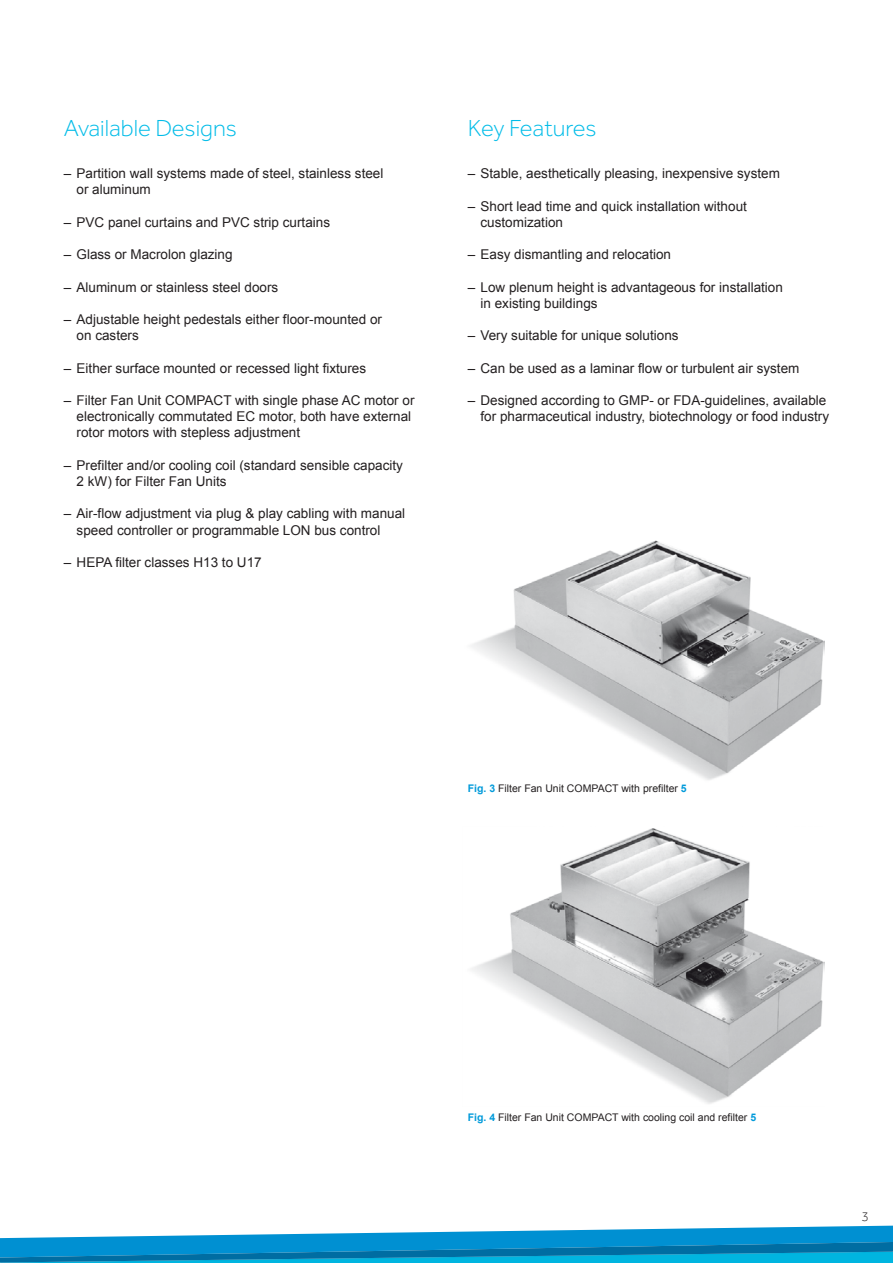
<style>
.page{position:relative;width:893px;height:1263px;background:#fff}
.page>*{position:absolute;margin:0;border:0;box-sizing:border-box;transform-origin:0 0}
.t1{font:300 24px "Effra Corp";color:#02bce8}
.t2{font:13.5px/16.2px "Arial";color:#231f20}
.t3{font:300 13.5px "Effra Corp";color:#231f20}
.t4{font:10.5px "Arial";color:#231f20}
.s1{font-weight:700;color:#009ada}
</style>
<div class="page">
<svg style="left:0;top:1225px;width:893px;height:38px"></svg>
<img style="left:472px;top:828px;width:353px;height:276px">
<img style="left:471px;top:540px;width:353px;height:240px">
<h1 class="t1" style="left:64px;top:115px;width:175px">Available Designs</h1>
<p class="t2" style="left:77px;top:166px;width:308px;text-indent:-13px">– Partition wall systems made of steel, stainless steel or aluminum</p>
<p class="t2" style="left:64px;top:214px;width:268px">– PVC panel curtains and PVC strip curtains</p>
<p class="t2" style="left:64px;top:247px;width:170px">– Glass or Macrolon glazing</p>
<p class="t2" style="left:64px;top:279px;width:216px">– Aluminum or stainless steel doors</p>
<p class="t2" style="left:77px;top:311px;width:307px;text-indent:-13px">– Adjustable height pedestals either floor-mounted or on casters</p>
<p class="t2" style="left:64px;top:360px;width:304px">– Either surface mounted or recessed light fixtures</p>
<p class="t2" style="left:77px;top:392px;width:339px;text-indent:-13px">– Filter Fan Unit COMPACT with single phase AC motor or electronically commutated EC motor, both have external rotor motors with stepless adjustment</p>
<p class="t2" style="left:77px;top:457px;width:328px;text-indent:-13px">– Prefilter and/or cooling coil (standard sensible capacity<br>2 kW) for Filter Fan Units</p>
<p class="t2" style="left:77px;top:506px;width:330px;text-indent:-13px">– Air-flow adjustment via plug &amp; play cabling with manual speed controller or programmable LON bus control</p>
<p class="t2" style="left:64px;top:554px;width:199px">– HEPA filter classes H13 to U17</p>
<h1 class="t1" style="left:468px;top:115px;width:130px">Key Features</h1>
<p class="t2" style="left:468px;top:166px;width:314px">– Stable, aesthetically pleasing, inexpensive system</p>
<p class="t2" style="left:480px;top:198px;width:268px;text-indent:-13px">– Short lead time and quick installation without customization</p>
<p class="t2" style="left:468px;top:247px;width:205px">– Easy dismantling and relocation</p>
<p class="t2" style="left:480px;top:279px;width:304px;text-indent:-13px">– Low plenum height is advantageous for installation in existing buildings</p>
<p class="t2" style="left:468px;top:328px;width:212px">– Very suitable for unique solutions</p>
<p class="t2" style="left:468px;top:360px;width:333px">– Can be used as a laminar flow or turbulent air system</p>
<p class="t2" style="left:468px;top:392px;width:363px;text-align:right">– Designed according to GMP- or FDA-guidelines, available for pharmaceutical industry, biotechnology or food industry</p>
<p class="t4" style="left:468px;top:782px;width:220px"><span class="s1">Fig. 3</span> Filter Fan Unit COMPACT with prefilter <span class="s1">5</span></p>
<p class="t4" style="left:468px;top:1110px;width:290px"><span class="s1">Fig. 4</span> Filter Fan Unit COMPACT with cooling coil and refilter <span class="s1">5</span></p>
<p class="t3" style="left:862px;top:1208px;width:9px">3</p>
</div>
